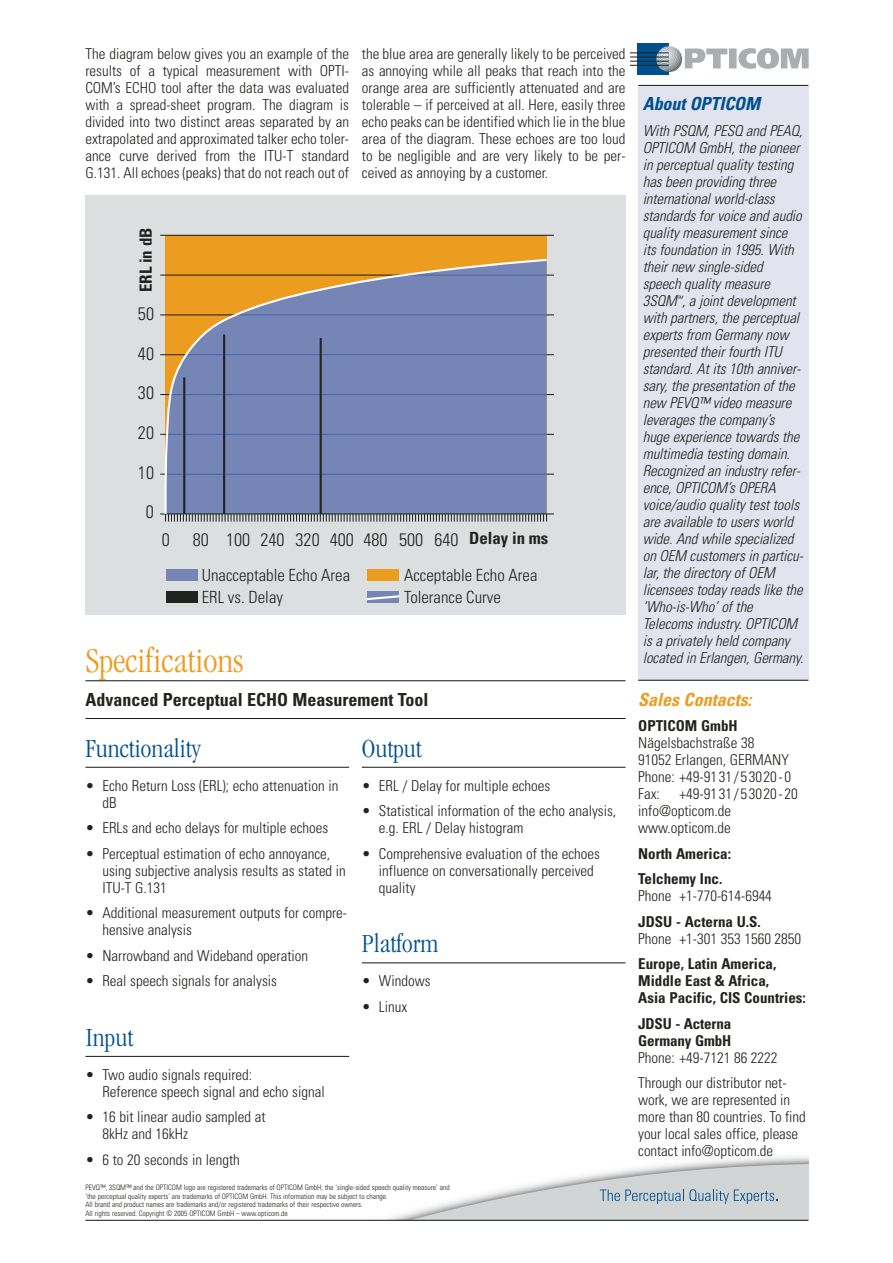
<style>
.page{position:relative;width:893px;height:1263px;background:#fff}
.page>*{position:absolute;margin:0;border:0;box-sizing:border-box;transform-origin:0 0}
.t1{font:300 condensed 36px "Garamond";color:#ec9c1f}
.t2{font:300 condensed 27px "Garamond";color:#004f8f}
.t3{font:700 condensed 18px "Univers";color:#20231e}
.t4{font:300 condensed 18px "Univers";color:#20231e}
.t5{font:italic 700 condensed 18px "Univers";color:#ec9c1f}
.t6{font:italic 700 condensed 18px "Univers";color:#004f8f}
.t7{font:300 condensed 16.8px/22px "Univers";color:#20231e}
.t8{font:700 condensed 16.8px "Univers";color:#20231e}
.t9{font:300 condensed 15px/17px "Univers";color:#20231e}
.t10{font:italic 300 condensed 15px/17px "Univers";color:#20231e}
.t11{font:700 condensed 15px/17px "Univers";color:#20231e}
.t12{font:300 condensed 7.5px/8.6px "Univers";color:#20231e}
</style>
<div class="page">
<div style="left:85px;top:195px;width:540px;height:420px;background:#dcdfe0"></div>
<div style="left:638px;top:85px;width:170px;height:595px;background:#e2e3ef"></div>
<svg style="left:331px;top:1164px;width:477px;height:56px"></svg>
<div style="left:638px;top:44px;width:31px;height:31px;background:#004f8f"></div>
<hr style="left:630px;top:53px;width:39px;height:1px;background:#20231e">
<hr style="left:630px;top:57px;width:39px;height:1px;background:#20231e">
<hr style="left:630px;top:61px;width:39px;height:1px;background:#20231e">
<hr style="left:630px;top:65px;width:39px;height:1px;background:#20231e">
<svg style="left:656px;top:46px;width:153px;height:26px"></svg>
<hr style="left:85px;top:680px;width:540px;height:1px;background:#20231e">
<hr style="left:85px;top:718px;width:540px;height:1px;background:#20231e">
<hr style="left:638px;top:85px;width:170px;height:1px;background:#20231e">
<hr style="left:638px;top:680px;width:170px;height:1px;background:#20231e">
<hr style="left:85px;top:1220px;width:723px;height:1px;background:#20231e">
<hr style="left:85px;top:767px;width:264px;height:1px;background:#20231e">
<hr style="left:85px;top:1056px;width:264px;height:1px;background:#20231e">
<hr style="left:362px;top:767px;width:263px;height:1px;background:#20231e">
<hr style="left:362px;top:962px;width:263px;height:1px;background:#20231e">
<div style="left:166px;top:235px;width:381px;height:279px;background:#ec9c1f"></div>
<hr style="left:160px;top:474px;width:394px;height:1px;background:#20231e">
<hr style="left:160px;top:434px;width:394px;height:1px;background:#20231e">
<hr style="left:160px;top:394px;width:394px;height:1px;background:#20231e">
<hr style="left:160px;top:354px;width:394px;height:1px;background:#20231e">
<hr style="left:160px;top:314px;width:394px;height:1px;background:#20231e">
<hr style="left:160px;top:275px;width:394px;height:1px;background:#20231e">
<hr style="left:160px;top:235px;width:394px;height:1px;background:#20231e">
<svg style="left:165px;top:516px;width:382px;height:6px"></svg>
<hr style="left:160px;top:513px;width:394px;height:1px;background:#20231e">
<svg style="left:163px;top:258px;width:386px;height:258px"></svg>
<div style="left:166px;top:569px;width:31px;height:11px;background:#7485b6"></div>
<div style="left:166px;top:591px;width:31px;height:11px;background:#20231e"></div>
<div style="left:367px;top:569px;width:32px;height:11px;background:#ec9c1f"></div>
<div style="left:367px;top:591px;width:32px;height:11px;background:#7485b6"></div>
<svg style="left:367px;top:595px;width:32px;height:6px"></svg>
<p class="t9" style="left:85px;top:47px;width:265px;text-align:justify">The diagram below gives you an example of the results of a typical measurement with OPTI-COM’s ECHO tool after the data was evaluated with a spread-sheet program. The diagram is divided into two distinct areas separated by an extrapolated and approximated talker echo toler&shy;ance curve derived from the ITU-T standard G.131. All echoes (peaks) that do not reach out of</p>
<p class="t9" style="left:362px;top:47px;width:265px;text-align:justify">the blue area are generally likely to be perceived as annoying while all peaks that reach into the orange area are sufficiently attenuated and are tolerable – if perceived at all. Here, easily three echo peaks can be identified which lie in the blue area of the diagram. These echoes are too loud to be negligible and are very likely to be per&shy;ceived as annoying by a customer.</p>
<p class="t8" style="left:140px;top:292px;width:66px;rotate:-90deg">ERL in dB</p>
<p class="t4" style="left:138px;top:307px;width:18px">50</p>
<p class="t4" style="left:138px;top:347px;width:18px">40</p>
<p class="t4" style="left:138px;top:386px;width:18px">30</p>
<p class="t4" style="left:138px;top:426px;width:18px">20</p>
<p class="t4" style="left:138px;top:466px;width:18px">10</p>
<p class="t4" style="left:146px;top:505px;width:10px">0</p>
<p class="t4" style="left:162px;top:533px;width:10px">0</p>
<p class="t4" style="left:193px;top:533px;width:267px">80 100 240 320 400 480 500 640</p>
<p class="t8" style="left:469px;top:532px;width:81px">Delay in ms</p>
<p class="t7" style="left:202px;top:565px;width:150px">Unacceptable Echo Area<br>ERL vs. Delay</p>
<p class="t7" style="left:404px;top:565px;width:135px">Acceptable Echo Area<br>Tolerance Curve</p>
<h1 class="t1" style="left:85px;top:646px;width:159px">Specifications</h1>
<p class="t3" style="left:85px;top:693px;width:345px">Advanced Perceptual ECHO Measurement Tool</p>
<h2 class="t2" style="left:85px;top:738px;width:117px">Functionality</h2>
<p class="t9" style="left:102px;top:778px;width:237px;text-indent:-17px">• Echo Return Loss (ERL); echo attenuation in dB</p>
<p class="t9" style="left:85px;top:821px;width:244px">• ERLs and echo delays for multiple echoes</p>
<p class="t9" style="left:102px;top:846px;width:245px;text-indent:-17px">• Perceptual estimation of echo annoyance, using subjective analysis results as stated in<br>ITU-T G.131</p>
<p class="t9" style="left:102px;top:906px;width:246px;text-indent:-17px">• Additional measurement outputs for compre&shy;hensive analysis</p>
<p class="t9" style="left:85px;top:948px;width:224px">• Narrowband and Wideband operation</p>
<p class="t9" style="left:85px;top:974px;width:193px">• Real speech signals for analysis</p>
<h2 class="t2" style="left:85px;top:1027px;width:49px">Input</h2>
<p class="t9" style="left:102px;top:1068px;width:224px;text-indent:-17px">• Two audio signals required:<br>Reference speech signal and echo signal</p>
<p class="t9" style="left:102px;top:1110px;width:165px;text-indent:-17px">• 16 bit linear audio sampled at<br>8kHz and 16kHz</p>
<p class="t9" style="left:85px;top:1153px;width:156px">• 6 to 20 seconds in length</p>
<h2 class="t2" style="left:362px;top:738px;width:61px">Output</h2>
<p class="t9" style="left:362px;top:778px;width:190px">• ERL / Delay for multiple echoes</p>
<p class="t9" style="left:379px;top:804px;width:239px;text-indent:-17px">• Statistical information of the echo analysis, e.g. ERL / Delay histogram</p>
<p class="t9" style="left:379px;top:846px;width:223px;text-indent:-17px">• Comprehensive evaluation of the echoes influence on conversationally perceived quality</p>
<h2 class="t2" style="left:362px;top:933px;width:78px">Platform</h2>
<p class="t9" style="left:362px;top:974px;width:70px">• Windows</p>
<p class="t9" style="left:362px;top:999px;width:47px">• Linux</p>
<p class="t12" style="left:85px;top:1184px;width:366px">PEVQ™, 3SQM™ and the OPTICOM logo are registered trademarks of OPTICOM GmbH; the ‘single-sided speech quality measure’ and ‘the perceptual quality experts’ are trademarks of OPTICOM GmbH. This information may be subject to change.<br>All brand and product names are trademarks and/or registered trademarks of their respective owners.<br>All rights reserved. Copyright © 2005 OPTICOM GmbH – www.opticom.de</p>
<p class="t6" style="left:643px;top:97px;width:123px">AboutOPTICOM</p>
<p class="t10" style="left:643px;top:124px;width:165px">With PSQM,PESQ and PEAQ,<br>OPTICOM GmbH,the pioneer in perceptualquality testing has been providing three internationalworld-class standards forvoice and audio quality measurementsince its foundation in 1995.With theirnew single-sided speech quality measure<br>3SQM<sup>™</sup>,a jointdevelopment with partners,the perceptual experts from Germany now presented theirfourth ITU standard.Atits 10th anniver&shy;sary,the presentation ofthe new PEVQ™ video measure leverages the company’s huge experience towards the multimedia testing domain.<br>Recognized an industry refer&shy;ence,OPTICOM’s OPERA voice/audio quality testtools are available to users world wide.And while specialized on OEM customers in particu&shy;lar,the directory ofOEM licensees today reads like the ‘Who-is-Who’ofthe<br>Telecoms industry.OPTICOM is a privately held company located in Erlangen,Germany.</p>
<p class="t5" style="left:638px;top:693px;width:118px">Sales Contacts:</p>
<p class="t11" style="left:638px;top:719px;width:101px">OPTICOM GmbH</p>
<p class="t9" style="left:638px;top:736px;width:154px">Nägelsbachstraße 38<br>91052 Erlangen, GERMANY<br>Phone: +49-91 31 /5 30 20 - 0<br>Fax:</p>
<p class="t9" style="left:638px;top:787px;width:161px;text-indent:41px">+49-91 31 /5 30 20 - 20 info@opticom.de www.opticom.de</p>
<p class="t11" style="left:638px;top:842px;width:94px;line-height:25.5px">North America:<br>Telchemy Inc.</p>
<p class="t9" style="left:638px;top:889px;width:135px">Phone +1-770-614-6944</p>
<p class="t11" style="left:638px;top:914px;width:124px">JDSU - Acterna U.S.</p>
<p class="t9" style="left:638px;top:931px;width:165px">Phone +1-301 353 1560 2850</p>
<p class="t11" style="left:638px;top:957px;width:169px">Europe, Latin America,<br>Middle East &amp; Africa,<br>Asia Pacific, CIS Countries:</p>
<p class="t11" style="left:638px;top:1016px;width:95px">JDSU - Acterna<br>Germany GmbH</p>
<p class="t9" style="left:638px;top:1046px;width:150px;line-height:25.5px">Phone: +49-7121 86 2222<br>Through our distributor net-</p>
<p class="t9" style="left:638px;top:1093px;width:169px">work, we are represented in more than 80 countries. To find your local sales office, please contact info@opticom.de</p>
</div>
